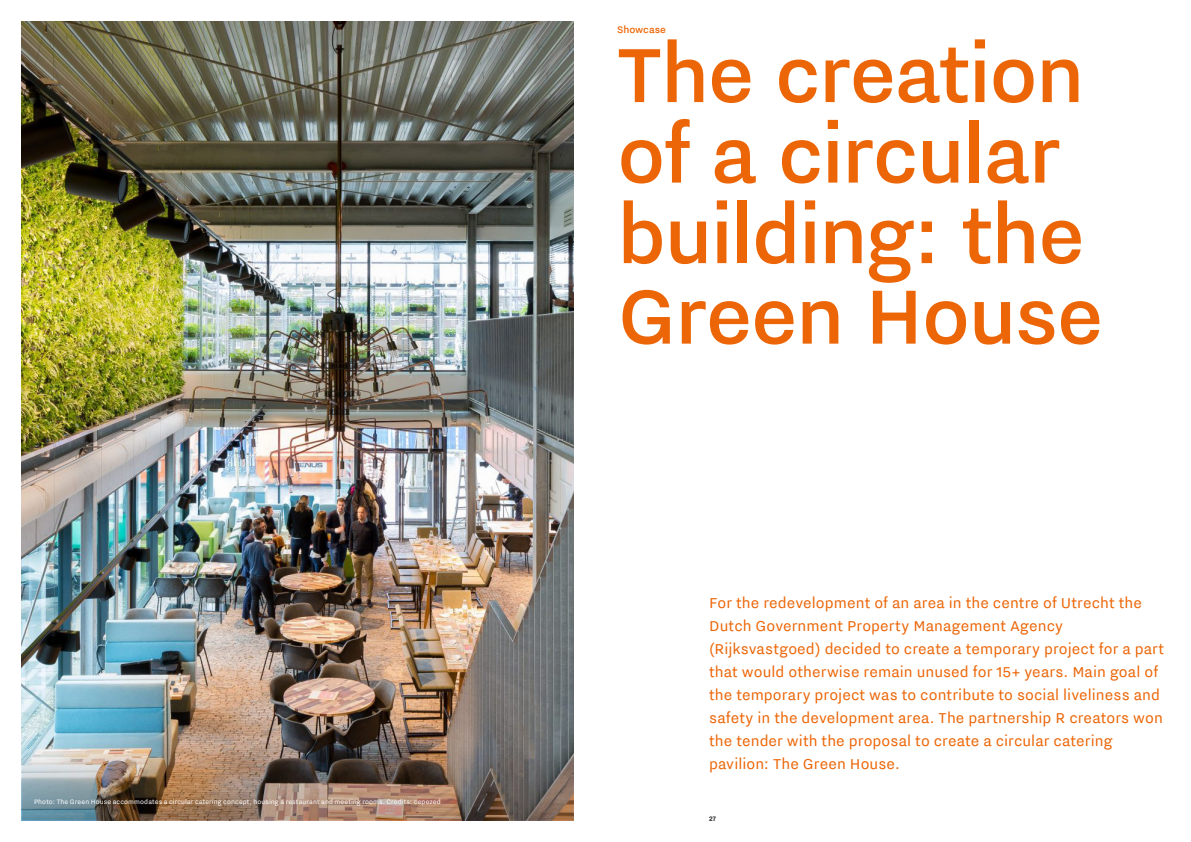
<style>
.page{position:relative;width:1191px;height:842px;background:#fff}
.page>*{position:absolute;margin:0;border:0;box-sizing:border-box;transform-origin:0 0}
.t1{font:500 97px/80.5px "NL Nitti Grotesk";letter-spacing:-.02em;color:#ec6608}
.t2{font:18px/23px "NL Nitti Grotesk";letter-spacing:.005em;color:#ec6608}
.t3{font:500 12px "NL Nitti Grotesk";color:#ec6608}
.t4{font:8px "NL Nitti Grotesk";letter-spacing:.015em;color:#fff}
.t5{font:500 8px "NL Nitti Grotesk";color:#000}
</style>
<div class="page">
<img style="left:22px;top:22px;width:552px;height:705px">
<img style="left:24px;top:729px;width:548px;height:90px">
<p class="t4" style="left:34px;top:797px;width:408px">Photo: The Green House accommodates a circular catering concept, housing a restaurant and meeting rooms. Credits: cepezed</p>
<p class="t3" style="left:617px;top:23px;width:50px">Showcase</p>
<h1 class="t1" style="left:617px;top:31px;width:488px">The creation of a circular building: the<br>Green House</h1>
<p class="t2" style="left:709px;top:591px;width:457px">For the redevelopment of an area in the centre of Utrecht the Dutch Government Property Management Agency (Rijksvastgoed) decided to create a temporary project for a part that would otherwise remain unused for 15+ years. Main goal of the temporary project was to contribute to social liveliness and safety in the development area. The partnership R creators won the tender with the proposal to create a circular catering pavilion: The Green House.</p>
<p class="t5" style="left:709px;top:814px;width:8px">27</p>
</div>
